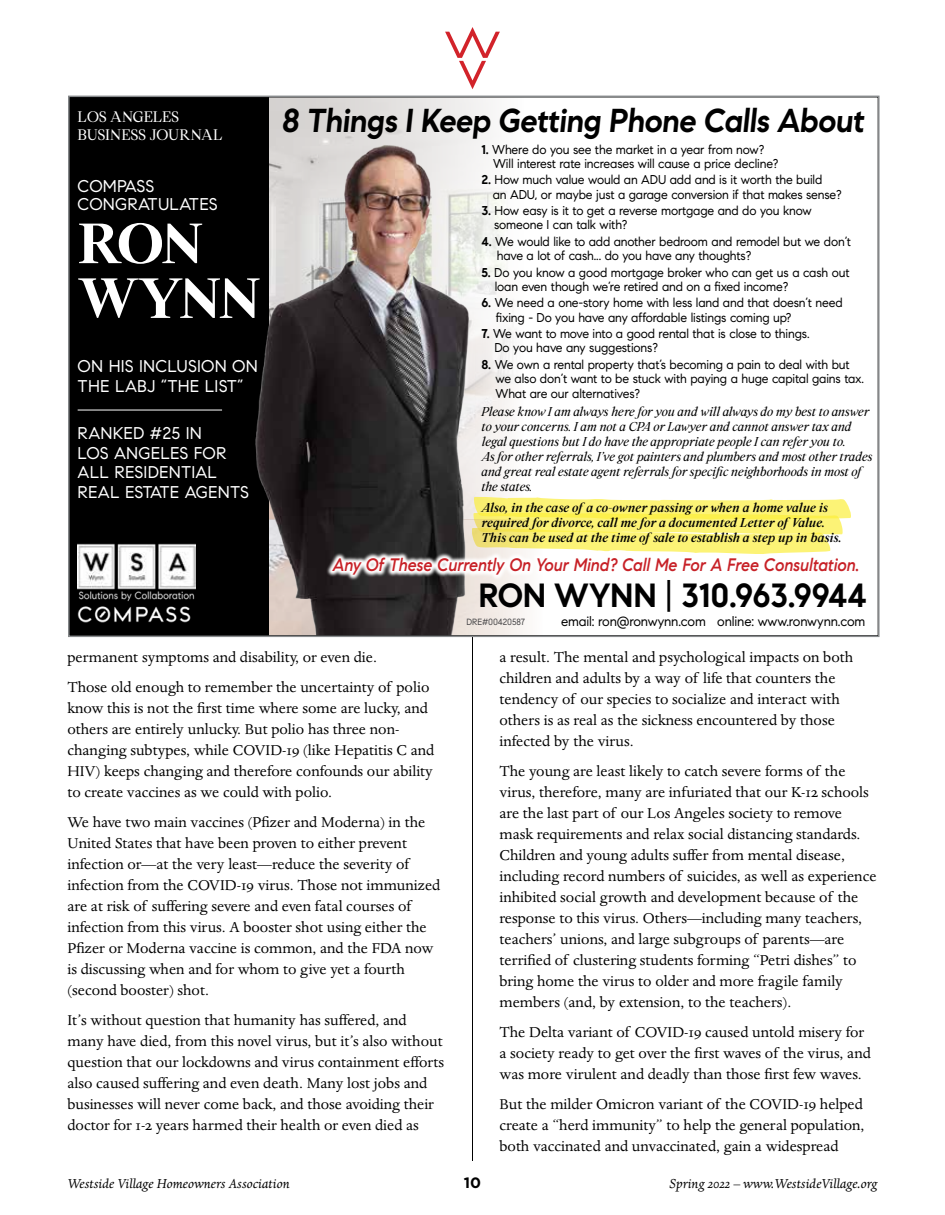
<style>
.page{position:relative;width:945px;height:1215px;background:#fff}
.page>*{position:absolute;margin:0;border:0;box-sizing:border-box;transform-origin:0 0}
.t1{font:700 56.55px/54.8px "Compass Serif";letter-spacing:-.04em;color:#fff}
.t2{font:700 33.3px "Compass Sans";letter-spacing:-.01em;color:#000}
.t3{font:700 33px "Compass Sans";color:#000;scale:.96 1}
.t4{font:italic 500 18px "Compass Sans";letter-spacing:-.01em;color:#c72127;scale:.9 1}
.t5{font:16.95px/19.6px "Compass Sans";letter-spacing:.01em;color:#fff}
.t6{font:16.5px/21px "Dante";color:#000}
.t7{font:15.15px/17.9px "Compass Serif";color:#fff}
.t8{font:italic 15px "Dante";color:#000}
.t9{font:700 15px "Gotham";color:#000}
.t10{font:13.5px "Compass Sans";letter-spacing:-.01em;color:#000}
.t11{font:12.75px/14.2px "Compass Sans";letter-spacing:-.01em;color:#000}
.t12{font:italic 12.75px/15px "Compass Serif";letter-spacing:-.01em;color:#000}
.t13{font:italic 600 12.75px/15px "Compass Serif";color:#000}
.t14{font:9px "Compass Sans";letter-spacing:-.01em;color:#464547;scale:.95 1}
.s1{font-weight:700}
.s2{font-weight:400}
.s3{font-family:"Dante Expert"}
</style>
<div class="page">
<svg style="left:445px;top:27px;width:55px;height:62px"></svg>
<hr style="left:472px;top:101px;width:1px;height:1060px;background:#000">
<img style="left:269px;top:99px;width:245px;height:420px">
<svg style="left:472px;top:496px;width:379px;height:56px;background:#fcf383"></svg>
<img style="left:470px;top:519px;width:73px;height:115px">
<div style="left:69px;top:96px;width:200px;height:540px;background:#000"></div>
<hr style="left:78px;top:410px;width:144px;height:1px;background:#fff">
<img style="left:77px;top:606px;width:114px;height:17px">
<img style="left:78px;top:544px;width:118px;height:57px">
<img style="left:255px;top:129px;width:215px;height:505px">
<svg style="left:326px;top:552px;width:485px;height:29px"></svg>
<p class="t7" style="left:78px;top:108px;width:146px">LOS ANGELES<br>BUSINESS JOURNAL</p>
<p class="t5" style="left:78px;top:176px;width:141px;line-height:18.8px">COMPASS<br>CONGRATULATES</p>
<h1 class="t1" style="left:78px;top:215px;width:185px">RON<br>WYNN</h1>
<p class="t5" style="left:78px;top:356px;width:182px">ON HIS INCLUSION ON<br>THE LABJ “THE LIST”</p>
<p class="t5" style="left:78px;top:423px;width:173px">RANKED #25 IN<br>LOS ANGELES FOR<br>ALL RESIDENTIAL<br>REAL ESTATE AGENTS</p>
<h3 class="t3" style="left:281px;top:100px;width:613px">8 Things I Keep Getting Phone Calls About</h3>
<p class="t11" style="left:493px;top:142px;width:287px;text-indent:-12px"><span class="s1">1.</span> Where do you see the market in a year from now?<br>Will interest rate increases will cause a price decline?</p>
<p class="t11" style="left:493px;top:173px;width:351px;text-indent:-11px"><span class="s1">2.</span> How much value would an ADU add and is it worth the build<br>an ADU, or maybe just a garage conversion if that makes sense?</p>
<p class="t11" style="left:494px;top:203px;width:319px;text-indent:-13px"><span class="s1">3.</span> How easy is it to get a reverse mortgage and do you know someone I can talk with?</p>
<p class="t11" style="left:497px;top:234px;width:356px;text-indent:-15px"><span class="s1">4.</span> We would like to add another bedroom and remodel but we don’t have a lot of cash... do you have any thoughts?</p>
<p class="t11" style="left:495px;top:265px;width:356px;text-indent:-13px"><span class="s1">5.</span> Do you know a good mortgage broker who can get us a cash out loan even though we’re retired and on a fixed income?</p>
<p class="t11" style="left:496px;top:296px;width:348px;text-indent:-14px"><span class="s1">6.</span> We need a one-story home with less land and that doesn’t need fixing - Do you have any affordable listings coming up?</p>
<p class="t11" style="left:495px;top:326px;width:317px;text-indent:-13px"><span class="s1">7.</span> We want to move into a good rental that is close to things.<br>Do you have any suggestions?</p>
<p class="t11" style="left:496px;top:357px;width:370px;text-indent:-14px"><span class="s1">8.</span> We own a rental property that’s becoming a pain to deal with but we also don’t want to be stuck with paying a huge capital gains tax.<br>What are our alternatives?</p>
<p class="t12" style="left:481px;top:404px;width:393px">Please know I am always here for you and will always do my best to answer to your concerns. I am not a CPA or Lawyer and cannot answer tax and legal questions but I do have the appropriate people I can refer you to.<br>As for other referrals, I’ve got painters and plumbers and most other trades and great real estate agent referrals for specific neighborhoods in most of the states.</p>
<p class="t13" style="left:481px;top:500px;width:362px">Also, in the case of a co-owner passing or when a home value is required for divorce, call me for a documented Letter of Value.<br>This can be used at the time of sale to establish a step up in basis.</p>
<p class="t4" style="left:333px;top:554px;width:587px">Any Of These Currently On Your Mind? Call Me For A Free Consultation.</p>
<h2 class="t2" style="left:478px;top:575px;width:390px">RON WYNN <span class="s2">|</span> 310.963.9944</h2>
<p class="t10" style="left:561px;top:614px;width:306px">email: ron@ronwynn.com online: www.ronwynn.com</p>
<p class="t14" style="left:467px;top:616px;width:63px">DRE#00420587</p>
<p class="t6" style="left:68px;top:643px;width:363px;line-height:30px">permanent symptoms and disability, or even die.<br>Those old enough to remember the uncertainty of polio</p>
<p class="t6" style="left:68px;top:698px;width:368px">know this is not the first time where some are lucky, and others are entirely unlucky. But polio has three non&shy;changing subtypes, while COVID-<span class="s3">19</span> (like Hepatitis C and HIV) keeps changing and therefore confounds our ability to create vaccines as we could with polio.</p>
<p class="t6" style="left:68px;top:812px;width:374px">We have two main vaccines (Pfizer and Moderna) in the United States that have been proven to either prevent infection or—at the very least—reduce the severity of infection from the COVID-<span class="s3">19</span> virus. Those not immunized are at risk of suffering severe and even fatal courses of infection from this virus. A booster shot using either the Pfizer or Moderna vaccine is common, and the FDA now is discussing when and for whom to give yet a fourth (second booster) shot.</p>
<p class="t6" style="left:68px;top:1010px;width:378px">It’s without question that humanity has suffered, and many have died, from this novel virus, but it’s also without question that our lockdowns and virus containment efforts also caused suffering and even death. Many lost jobs and businesses will never come back, and those avoiding their doctor for <span class="s3">1-2</span> years harmed their health or even died as</p>
<p class="t6" style="left:500px;top:647px;width:355px">a result. The mental and psychological impacts on both children and adults by a way of life that counters the tendency of our species to socialize and interact with others is as real as the sickness encountered by those infected by the virus.</p>
<p class="t6" style="left:500px;top:761px;width:379px">The young are least likely to catch severe forms of the virus, therefore, many are infuriated that our K-<span class="s3">12</span> schools are the last part of our Los Angeles society to remove mask requirements and relax social distancing standards.<br>Children and young adults suffer from mental disease, including record numbers of suicides, as well as experience inhibited social growth and development because of the response to this virus. Others—including many teachers, teachers’ unions, and large subgroups of parents—are terrified of clustering students forming “Petri dishes” to bring home the virus to older and more fragile family members (and, by extension, to the teachers).</p>
<p class="t6" style="left:500px;top:1022px;width:373px">The Delta variant of COVID-<span class="s3">19</span> caused untold misery for a society ready to get over the first waves of the virus, and was more virulent and deadly than those first few waves.</p>
<p class="t6" style="left:500px;top:1094px;width:367px;text-align:justify">But the milder Omicron variant of the COVID-<span class="s3">19</span> helped create a “herd immunity” to help the general population, both vaccinated and unvaccinated, gain a widespread</p>
<p class="t8" style="left:68px;top:1175px;width:224px">Westside Village Homeowners Association</p>
<p class="t9" style="left:464px;top:1172px;width:19px">10</p>
<p class="t8" style="left:669px;top:1175px;width:210px">Spring <span class="s3">2022</span> – www.WestsideVillage.org</p>
</div>
